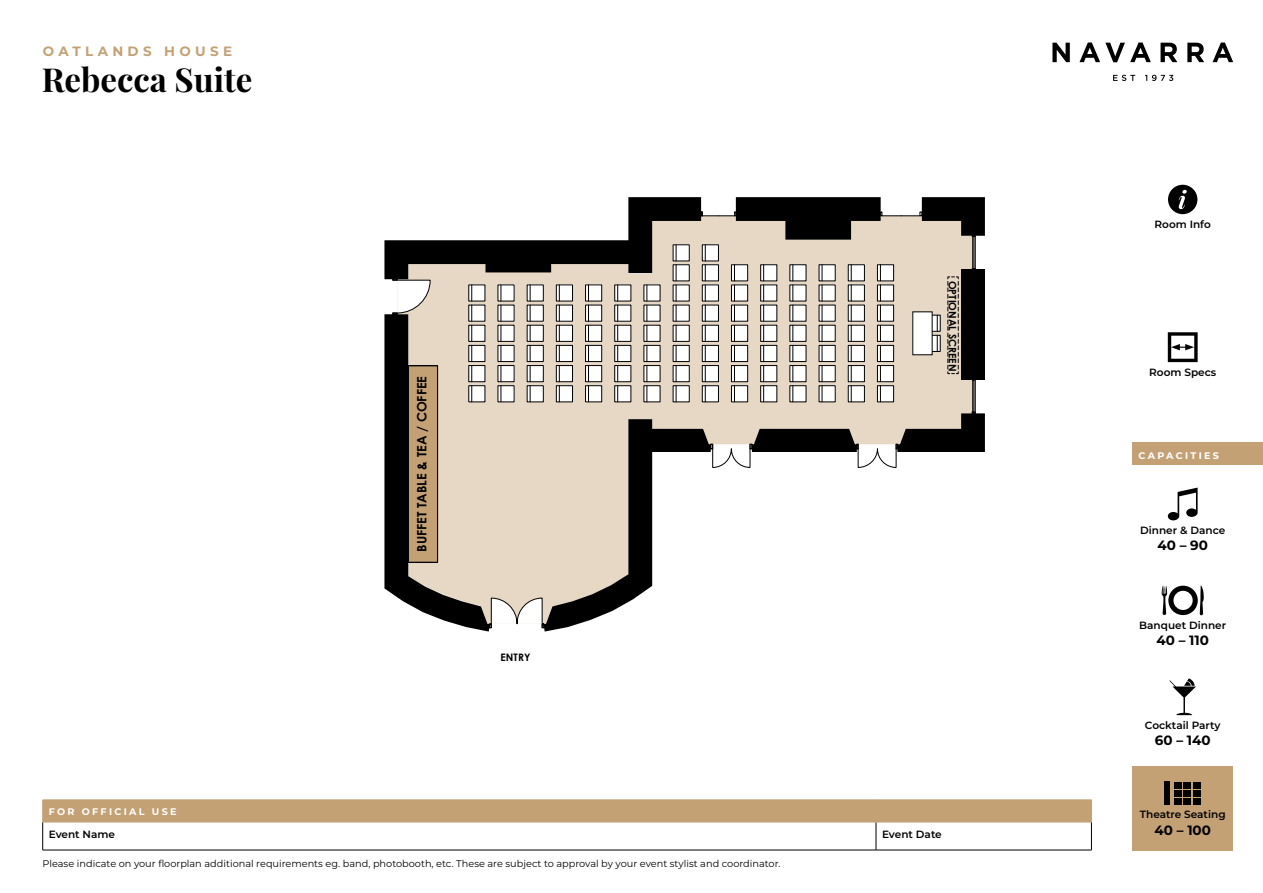
<style>
.page{position:relative;width:1263px;height:893px;background:#fff}
.page>*{position:absolute;margin:0;border:0;box-sizing:border-box;transform-origin:0 0}
.t1{font:700 33px "Playfair Display";color:#000}
.t2{font:700 13.5px "Montserrat";color:#000}
.t3{font:700 13.5px "Montserrat";letter-spacing:.32em;color:#c4a175}
.t4{font:700 12.9px "Century Gothic";color:#000}
.t5{font:600 10.5px "Montserrat";color:#000}
.t6{font:700 10.35px "Century Gothic";color:#000}
.t7{font:9.75px "Montserrat";color:#000}
.t8{font:700 9.6px "Montserrat";letter-spacing:.24em;color:#fff}
</style>
<div class="page">
<div style="left:1132px;top:766px;width:101px;height:84px;background:#c4a175"></div>
<svg style="left:1113px;top:75px;width:22px;height:6px"></svg>
<svg style="left:1145px;top:75px;width:28px;height:6px"></svg>
<svg style="left:1052px;top:43px;width:18px;height:19px"></svg>
<svg style="left:1079px;top:43px;width:72px;height:19px"></svg>
<svg style="left:1160px;top:43px;width:17px;height:19px"></svg>
<svg style="left:1187px;top:43px;width:17px;height:19px"></svg>
<svg style="left:1212px;top:43px;width:21px;height:19px"></svg>
<div style="left:1164px;top:782px;width:6px;height:23px;background:#000"></div>
<svg style="left:1174px;top:782px;width:27px;height:23px"></svg>
<svg style="left:1169px;top:678px;width:27px;height:37px"></svg>
<svg style="left:1168px;top:488px;width:29px;height:32px"></svg>
<svg style="left:1161px;top:585px;width:43px;height:30px"></svg>
<svg style="left:1168px;top:332px;width:29px;height:30px"></svg>
<svg style="left:1168px;top:185px;width:29px;height:29px"></svg>
<div style="left:1132px;top:443px;width:131px;height:22px;background:#c4a175"></div>
<hr style="left:43px;top:850px;width:833px;height:1px;background:#000">
<hr style="left:876px;top:850px;width:216px;height:1px;background:#000">
<svg style="left:42px;top:800px;width:1050px;height:50px"></svg>
<hr style="left:43px;top:822px;width:833px;height:1px;background:#c4a175">
<hr style="left:876px;top:822px;width:216px;height:1px;background:#c4a175">
<svg style="left:384px;top:197px;width:601px;height:435px"></svg>
<div style="left:913px;top:312px;width:19px;height:43px;background:#fff"></div>
<h2 class="t3" style="left:43px;top:41px;width:191px">OATLANDS HOUSE</h2>
<h1 class="t1" style="left:42px;top:59px;width:212px">Rebecca Suite</h1>
<h3 class="t4" style="left:414px;top:552px;width:177px;rotate:-90deg">BUFFET TABLE &amp; TEA / COFFEE</h3>
<p class="t6" style="left:500px;top:650px;width:31px">ENTRY</p>
<p class="t6" style="left:959px;top:281px;width:92px;rotate:90deg">OPTIONAL SCREEN</p>
<p class="t8" style="left:49px;top:805px;width:129px">FOR OFFICIAL USE</p>
<p class="t5" style="left:49px;top:827px;width:68px">Event Name</p>
<p class="t5" style="left:882px;top:827px;width:61px">Event Date</p>
<p class="t7" style="left:43px;top:856px;width:739px">Please indicate on your floorplan additional requirements eg. band, photobooth, etc. These are subject to approval by your event stylist and coordinator.</p>
<p class="t5" style="left:1154px;top:216px;width:58px">Room Info</p>
<p class="t5" style="left:1149px;top:364px;width:69px">Room Specs</p>
<p class="t8" style="left:1138px;top:448px;width:82px">CAPACITIES</p>
<p class="t5" style="left:1140px;top:523px;width:87px">Dinner &amp; Dance</p>
<h2 class="t2" style="left:1157px;top:536px;width:52px">40 – 90</h2>
<p class="t5" style="left:1139px;top:618px;width:88px">Banquet Dinner</p>
<h2 class="t2" style="left:1156px;top:631px;width:54px">40 – 110</h2>
<p class="t5" style="left:1145px;top:717px;width:77px">Cocktail Party</p>
<h2 class="t2" style="left:1155px;top:731px;width:57px">60 – 140</h2>
<p class="t5" style="left:1140px;top:807px;width:87px">Theatre Seating</p>
<h2 class="t2" style="left:1154px;top:820px;width:58px">40 – 100</h2>
</div>
